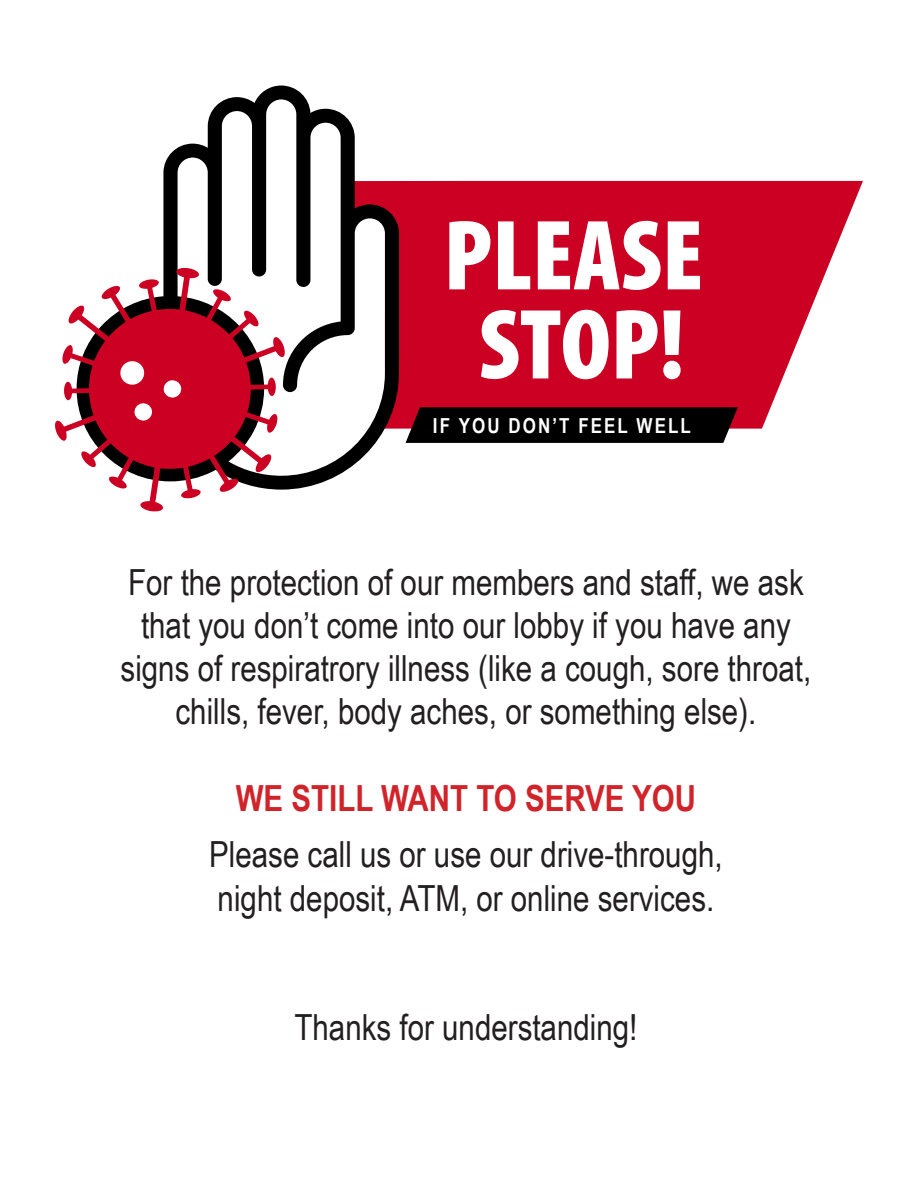
<style>
.page{position:relative;width:918px;height:1188px;background:#fff}
.page>*{position:absolute;margin:0;border:0;box-sizing:border-box;transform-origin:0 0}
.t1{font:900 condensed 100.8px/89.1px "Myriad Pro";color:#fff;text-align:center}
.t2{font:36px/43.2px "Arial Narrow";color:#231f20;text-align:center}
.t3{font:700 36px "Arial Narrow";color:#d1232a}
.t4{font:700 20.7px "Arial Narrow";letter-spacing:.1em;color:#fff}
</style>
<div class="page">
<svg style="left:399px;top:181px;width:464px;height:248px;background:#d01d3b"></svg>
<svg style="left:163px;top:86px;width:236px;height:404px"></svg>
<svg style="left:55px;top:267px;width:230px;height:244px"></svg>
<svg style="left:406px;top:407px;width:332px;height:36px;background:#0b0406"></svg>
<p class="t1" style="left:444px;top:208px;width:261px">PLEASE<br>STOP!</p>
<p class="t4" style="left:433px;top:411px;width:259px">IF YOU DON’T FEEL WELL</p>
<p class="t2" style="left:121px;top:559px;width:692px">For the protection of our members and staff, we ask that you don’t come into our lobby if you have any signs of respiratrory illness (like a cough, sore throat, chills, fever, body aches, or something else).</p>
<p class="t3" style="left:236px;top:771px;width:462px">WE STILL WANT TO SERVE YOU</p>
<p class="t2" style="left:209px;top:832px;width:515px;text-align:left">Please call us or use our drive-through, night deposit, ATM, or online services.</p>
<p class="t2" style="left:295px;top:1005px;width:344px">Thanks for understanding!</p>
</div>
